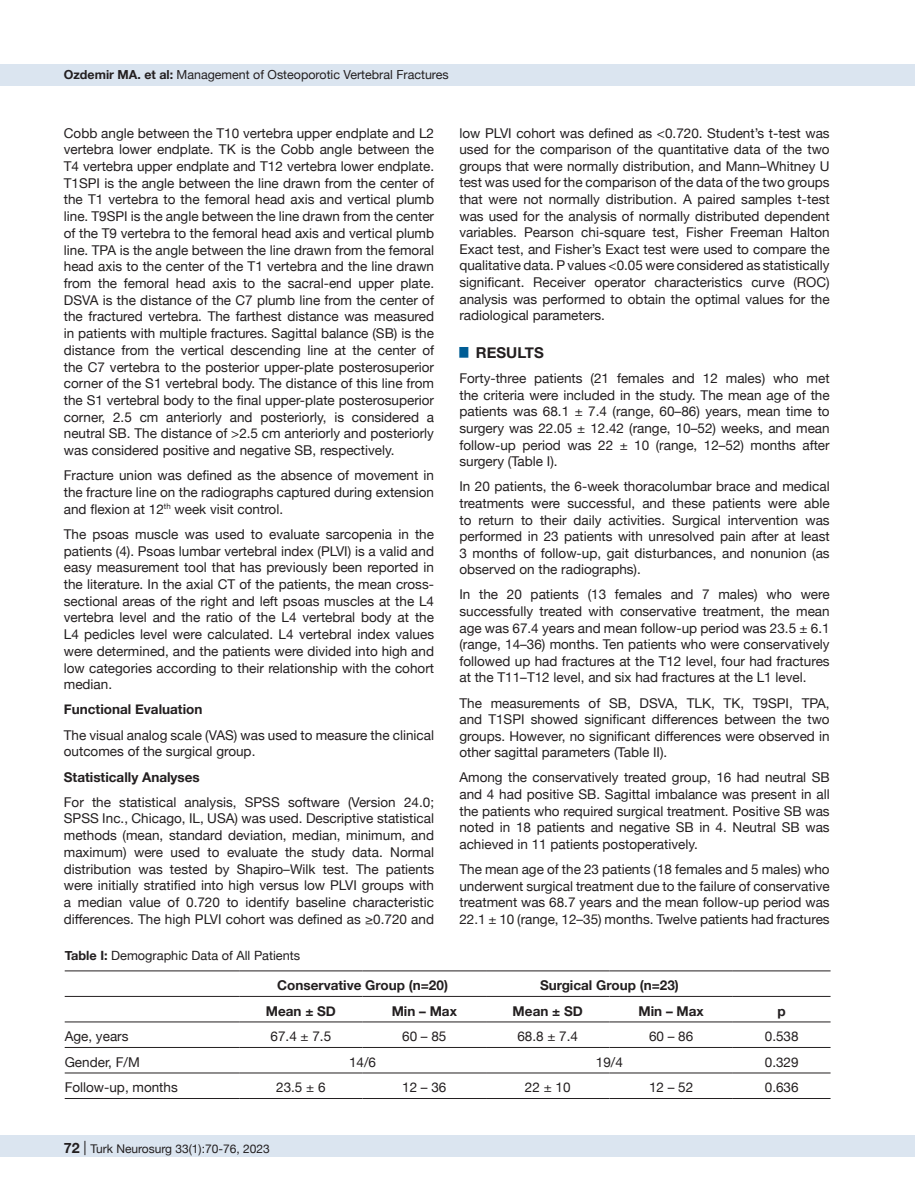
<style>
.page{position:relative;width:915px;height:1191px;background:#fff}
.page>*{position:absolute;margin:0;border:0;box-sizing:border-box;transform-origin:0 0}
.t1{font:700 15px "Helvetica Neue";color:#231f20}
.Açıklama_Metni{font:13.5px/16.6px "Helvetica Neue";color:#231f20;text-align:justify}
.t2{font:700 13.5px "Helvetica Neue";color:#231f20}
.t3{font:12.75px "Helvetica Neue";color:#231f20}
.t4{font:12.45px "Helvetica Neue";color:#231f20}
.t5{font:12px "Helvetica Neue";color:#231f20}
.s1{font-weight:700}
.s2{font-weight:700;font-size:14.25px}
.s3{font-size:14.25px}
</style>
<div class="page">
<div style="left:0;top:1135px;width:914px;height:22px;background:#dbe5f0"></div>
<div style="left:0;top:64px;width:914px;height:21px;background:#dbe5f0"></div>
<hr style="left:65px;top:996px;width:174px;height:1px;background:#231f20">
<hr style="left:239px;top:996px;width:123px;height:1px;background:#231f20">
<hr style="left:362px;top:996px;width:124px;height:1px;background:#231f20">
<hr style="left:486px;top:996px;width:123px;height:1px;background:#231f20">
<hr style="left:609px;top:996px;width:123px;height:1px;background:#231f20">
<hr style="left:732px;top:996px;width:98px;height:1px;background:#231f20">
<hr style="left:65px;top:1047px;width:174px;height:1px;background:#231f20">
<hr style="left:239px;top:1047px;width:123px;height:1px;background:#231f20">
<hr style="left:362px;top:1047px;width:124px;height:1px;background:#231f20">
<hr style="left:486px;top:1047px;width:123px;height:1px;background:#231f20">
<hr style="left:609px;top:1047px;width:123px;height:1px;background:#231f20">
<hr style="left:732px;top:1047px;width:98px;height:1px;background:#231f20">
<hr style="left:65px;top:1072px;width:174px;height:1px;background:#231f20">
<hr style="left:239px;top:1072px;width:123px;height:1px;background:#231f20">
<hr style="left:362px;top:1072px;width:124px;height:1px;background:#231f20">
<hr style="left:486px;top:1072px;width:123px;height:1px;background:#231f20">
<hr style="left:609px;top:1072px;width:123px;height:1px;background:#231f20">
<hr style="left:732px;top:1072px;width:98px;height:1px;background:#231f20">
<hr style="left:65px;top:970px;width:174px;height:1px;background:#231f20">
<hr style="left:239px;top:970px;width:123px;height:1px;background:#231f20">
<hr style="left:362px;top:970px;width:124px;height:1px;background:#231f20">
<hr style="left:486px;top:970px;width:123px;height:1px;background:#231f20">
<hr style="left:609px;top:970px;width:123px;height:1px;background:#231f20">
<hr style="left:732px;top:970px;width:98px;height:1px;background:#231f20">
<hr style="left:65px;top:1021px;width:174px;height:1px;background:#231f20">
<hr style="left:239px;top:1021px;width:123px;height:1px;background:#231f20">
<hr style="left:362px;top:1021px;width:124px;height:1px;background:#231f20">
<hr style="left:486px;top:1021px;width:123px;height:1px;background:#231f20">
<hr style="left:609px;top:1021px;width:123px;height:1px;background:#231f20">
<hr style="left:732px;top:1021px;width:98px;height:1px;background:#231f20">
<hr style="left:65px;top:1098px;width:174px;height:1px;background:#231f20">
<hr style="left:239px;top:1098px;width:123px;height:1px;background:#231f20">
<hr style="left:362px;top:1098px;width:124px;height:1px;background:#231f20">
<hr style="left:486px;top:1098px;width:123px;height:1px;background:#231f20">
<hr style="left:609px;top:1098px;width:123px;height:1px;background:#231f20">
<hr style="left:732px;top:1098px;width:98px;height:1px;background:#231f20">
<p class="t4" style="left:64px;top:66px;width:386px"><span class="s1">Ozdemir MA. et al:</span> Management of Osteoporotic Vertebral Fractures</p>
<p class="Açıklama_Metni" style="left:64px;top:125px;width:371px">Cobb angle between the T10 vertebra upper endplate and L2 vertebra lower endplate. TK is the Cobb angle between the T4 vertebra upper endplate and T12 vertebra lower endplate.<br>T1SPI is the angle between the line drawn from the center of the T1 vertebra to the femoral head axis and vertical plumb line. T9SPI is the angle between the line drawn from the center of the T9 vertebra to the femoral head axis and vertical plumb line. TPA is the angle between the line drawn from the femoral head axis to the center of the T1 vertebra and the line drawn from the femoral head axis to the sacral-end upper plate.<br>DSVA is the distance of the C7 plumb line from the center of the fractured vertebra. The farthest distance was measured in patients with multiple fractures. Sagittal balance (SB) is the distance from the vertical descending line at the center of the C7 vertebra to the posterior upper-plate posterosuperior corner of the S1 vertebral body. The distance of this line from the S1 vertebral body to the final upper-plate posterosuperior corner, 2.5 cm anteriorly and posteriorly, is considered a neutral SB. The distance of &gt;2.5 cm anteriorly and posteriorly was considered positive and negative SB, respectively.</p>
<p class="Açıklama_Metni" style="left:64px;top:468px;width:371px">Fracture union was defined as the absence of movement in the fracture line on the radiographs captured during extension and flexion at 12<sup>th</sup> week visit control.</p>
<p class="Açıklama_Metni" style="left:64px;top:526px;width:371px">The psoas muscle was used to evaluate sarcopenia in the patients (4). Psoas lumbar vertebral index (PLVI) is a valid and easy measurement tool that has previously been reported in the literature. In the axial CT of the patients, the mean cross&shy;sectional areas of the right and left psoas muscles at the L4 vertebra level and the ratio of the L4 vertebral body at the L4 pedicles level were calculated. L4 vertebral index values were determined, and the patients were divided into high and low categories according to their relationship with the cohort median.</p>
<p class="t2" style="left:64px;top:699px;width:140px">Functional Evaluation</p>
<p class="Açıklama_Metni" style="left:64px;top:727px;width:371px">The visual analog scale (VAS) was used to measure the clinical outcomes of the surgical group.</p>
<p class="t2" style="left:64px;top:766px;width:137px">Statistically Analyses</p>
<p class="Açıklama_Metni" style="left:64px;top:794px;width:371px">For the statistical analysis, SPSS software (Version 24.0; SPSS Inc., Chicago, IL, USA) was used. Descriptive statistical methods (mean, standard deviation, median, minimum, and maximum) were used to evaluate the study data. Normal distribution was tested by Shapiro–Wilk test. The patients were initially stratified into high versus low PLVI groups with a median value of 0.720 to identify baseline characteristic differences. The high PLVI cohort was defined as ≥0.720 and</p>
<p class="Açıklama_Metni" style="left:459px;top:125px;width:371px">low PLVI cohort was defined as &lt;0.720. Student’s t-test was used for the comparison of the quantitative data of the two groups that were normally distribution, and Mann–Whitney U test was used for the comparison of the data of the two groups that were not normally distribution. A paired samples t-test was used for the analysis of normally distributed dependent variables. Pearson chi-square test, Fisher Freeman Halton Exact test, and Fisher’s Exact test were used to compare the qualitative data. P values &lt;0.05 were considered as statistically significant. Receiver operator characteristics curve (ROC) analysis was performed to obtain the optimal values for the radiological parameters.</p>
<p class="t1" style="left:459px;top:341px;width:86px"><sup>█</sup> RESULTS</p>
<p class="Açıklama_Metni" style="left:459px;top:371px;width:371px">Forty-three patients (21 females and 12 males) who met the criteria were included in the study. The mean age of the patients was 68.1 ± 7.4 (range, 60–86) years, mean time to surgery was 22.05 ± 12.42 (range, 10–52) weeks, and mean follow-up period was 22 ± 10 (range, 12–52) months after surgery (Table I).</p>
<p class="Açıklama_Metni" style="left:459px;top:479px;width:371px">In 20 patients, the 6-week thoracolumbar brace and medical treatments were successful, and these patients were able to return to their daily activities. Surgical intervention was performed in 23 patients with unresolved pain after at least 3 months of follow-up, gait disturbances, and nonunion (as observed on the radiographs).</p>
<p class="Açıklama_Metni" style="left:459px;top:587px;width:371px">In the 20 patients (13 females and 7 males) who were successfully treated with conservative treatment, the mean age was 67.4 years and mean follow-up period was 23.5 ± 6.1 (range, 14–36) months. Ten patients who were conservatively followed up had fractures at the T12 level, four had fractures at the T11–T12 level, and six had fractures at the L1 level.</p>
<p class="Açıklama_Metni" style="left:459px;top:695px;width:371px">The measurements of SB, DSVA, TLK, TK, T9SPI, TPA, and T1SPI showed significant differences between the two groups. However, no significant differences were observed in other sagittal parameters (Table II).</p>
<p class="Açıklama_Metni" style="left:459px;top:770px;width:371px">Among the conservatively treated group, 16 had neutral SB and 4 had positive SB. Sagittal imbalance was present in all the patients who required surgical treatment. Positive SB was noted in 18 patients and negative SB in 4. Neutral SB was achieved in 11 patients postoperatively.</p>
<p class="Açıklama_Metni" style="left:459px;top:861px;width:371px">The mean age of the 23 patients (18 females and 5 males) who underwent surgical treatment due to the failure of conservative treatment was 68.7 years and the mean follow-up period was 22.1 ± 10 (range, 12–35) months. Twelve patients had fractures</p>
<p class="t3" style="left:65px;top:946px;width:237px"><span class="s1">Table I:</span> Demographic Data of All Patients</p>
<p class="t2" style="left:277px;top:975px;width:172px">Conservative Group (n=20)</p>
<p class="t2" style="left:540px;top:975px;width:140px">Surgical Group (n=23)</p>
<p class="t2" style="left:266px;top:1000px;width:72px">Mean ± SD</p>
<p class="t2" style="left:391px;top:1000px;width:67px">Min – Max</p>
<p class="t2" style="left:512px;top:1000px;width:72px">Mean ± SD</p>
<p class="t2" style="left:638px;top:1000px;width:67px">Min – Max</p>
<p class="t2" style="left:777px;top:1000px;width:10px">p</p>
<p class="Açıklama_Metni" style="left:65px;top:1028px;width:65px">Age, years</p>
<p class="Açıklama_Metni" style="left:270px;top:1028px;width:62px">67.4 ± 7.5</p>
<p class="Açıklama_Metni" style="left:402px;top:1028px;width:46px">60 – 85</p>
<p class="Açıklama_Metni" style="left:517px;top:1028px;width:62px">68.8 ± 7.4</p>
<p class="Açıklama_Metni" style="left:648px;top:1028px;width:46px">60 – 86</p>
<p class="Açıklama_Metni" style="left:764px;top:1028px;width:35px">0.538</p>
<p class="Açıklama_Metni" style="left:65px;top:1054px;width:77px">Gender, F/M</p>
<p class="Açıklama_Metni" style="left:349px;top:1054px;width:29px">14/6</p>
<p class="Açıklama_Metni" style="left:595px;top:1054px;width:29px">19/4</p>
<p class="Açıklama_Metni" style="left:764px;top:1054px;width:35px">0.329</p>
<p class="Açıklama_Metni" style="left:65px;top:1079px;width:115px">Follow-up, months</p>
<p class="Açıklama_Metni" style="left:276px;top:1079px;width:51px">23.5 ± 6</p>
<p class="Açıklama_Metni" style="left:402px;top:1079px;width:46px">12 – 36</p>
<p class="Açıklama_Metni" style="left:524px;top:1079px;width:47px">22 ± 10</p>
<p class="Açıklama_Metni" style="left:648px;top:1079px;width:46px">12 – 52</p>
<p class="Açıklama_Metni" style="left:764px;top:1079px;width:35px">0.636</p>
<p class="t5" style="left:63px;top:1140px;width:208px"><span class="s2">72</span> <span class="s3">|</span> Turk Neurosurg 33(1):70-76, 2023</p>
</div>
